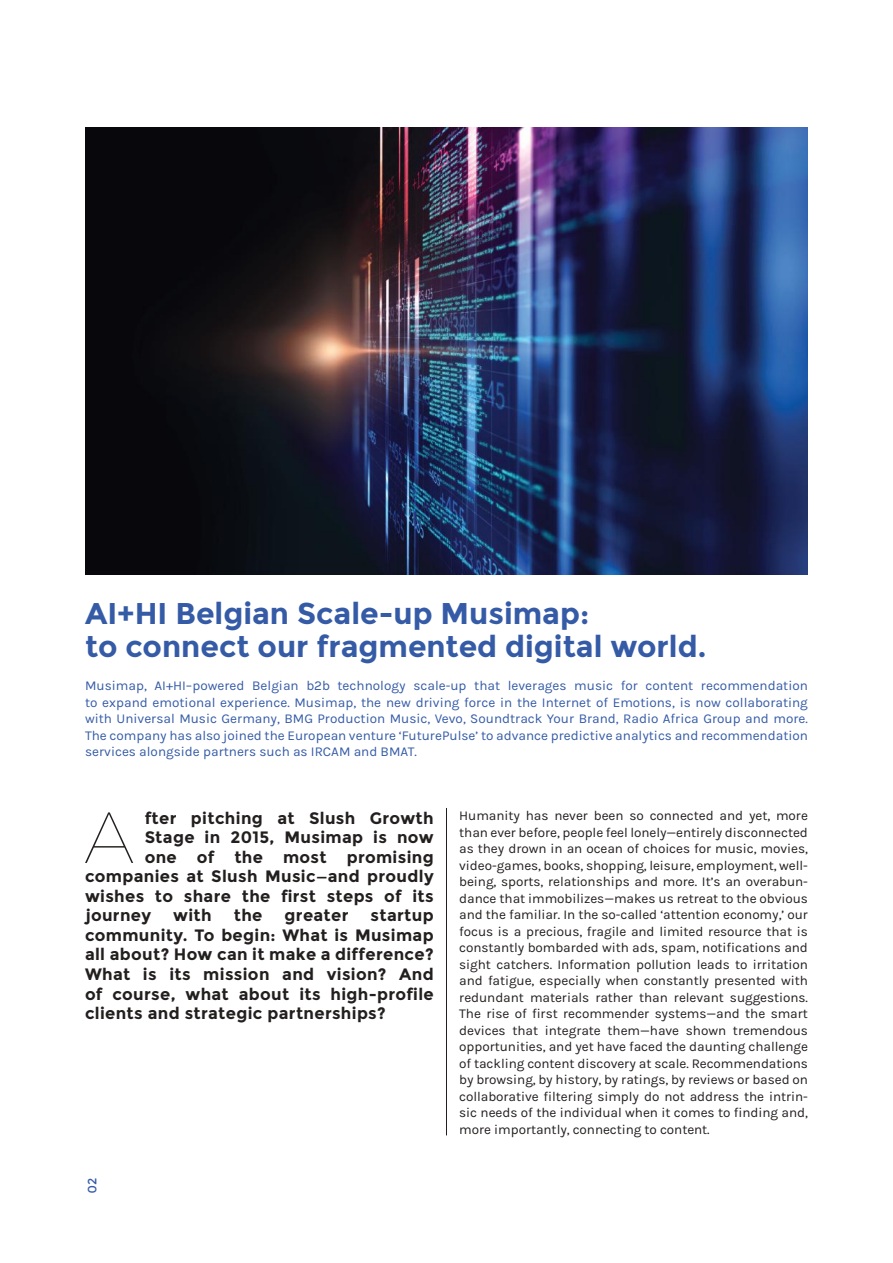
<style>
.page{position:relative;width:893px;height:1263px;background:#fff}
.page>*{position:absolute;margin:0;border:0;box-sizing:border-box;transform-origin:0 0}
.t1{font:100 72.3px "Montserrat";color:#241f1f}
.t2{font:700 30px/33px "Montserrat";color:#355ba7}
.t3{font:700 16.5px/19.5px "Montserrat";letter-spacing:.02em;color:#241f1f;text-align:justify}
.t4{font:13.5px/16.5px "Karla";letter-spacing:-.005em;color:#241f1f;text-align:justify}
.t5{font:13.5px/16.5px "Karla";color:#355ba7;text-align:justify}
.t6{font:12px "Montserrat";color:#355ba7}
</style>
<div class="page">
<img style="left:85px;top:128px;width:723px;height:446px">
<hr style="left:446px;top:808px;width:1px;height:327px;background:#241f1f">
<h2 class="t2" style="left:85px;top:597px;width:623px">AI+HI Belgian Scale-up Musimap:<br>to connect our fragmented digital world.</h2>
<p class="t5" style="left:85px;top:678px;width:724px">Musimap, AI+HI–powered Belgian b2b technology scale-up that leverages music for content recommendation to expand emotional experience. Musimap, the new driving force in the Internet of Emotions, is now collaborating with Universal Music Germany, BMG Production Music, Vevo, Soundtrack Your Brand, Radio Africa Group and more.<br>The company has also joined the European venture ‘FuturePulse’ to advance predictive analytics and recommendation services alongside partners such as IRCAM and BMAT.</p>
<h1 class="t1" style="left:84px;top:785px;width:51px">A</h1>
<p class="t3" style="left:145px;top:808px;width:291px">fter pitching at Slush Growth</p>
<p class="t3" style="left:145px;top:828px;width:291px">Stage in 2015, Musimap is now</p>
<p class="t3" style="left:145px;top:847px;width:290px">one of the most promising</p>
<p class="t3" style="left:85px;top:867px;width:350px">companies at Slush Music—and proudly</p>
<p class="t3" style="left:85px;top:886px;width:350px">wishes to share the first steps of its</p>
<p class="t3" style="left:85px;top:906px;width:68px">journey</p>
<p class="t3" style="left:173px;top:906px;width:40px">with</p>
<p class="t3" style="left:234px;top:906px;width:30px">the</p>
<p class="t3" style="left:285px;top:906px;width:65px">greater</p>
<p class="t3" style="left:85px;top:906px;width:350px;text-indent:286px">startup community. To begin: What is Musimap all about? How can it make a difference?<br>What is its mission and vision? And of course, what about its high-profile clients and strategic partnerships?</p>
<p class="t6" style="left:85px;top:1193px;width:16px;rotate:-90deg">02</p>
<p class="t4" style="left:459px;top:808px;width:350px">Humanity has never been so connected and yet, more than ever before, people feel lonely—entirely disconnected as they drown in an ocean of choices for music, movies, video-games, books, shopping, leisure, employment, well&shy;being, sports, relationships and more. It’s an overabun&shy;dance that immobilizes—makes us retreat to the obvious and the familiar. In the so-called ‘attention economy,’ our focus is a precious, fragile and limited resource that is constantly bombarded with ads, spam, notifications and sight catchers. Information pollution leads to irritation and fatigue, especially when constantly presented with redundant materials rather than relevant suggestions.<br>The rise of first recommender systems—and the smart devices that integrate them—have shown tremendous opportunities, and yet have faced the daunting challenge of tackling content discovery at scale. Recommendations by browsing, by history, by ratings, by reviews or based on collaborative filtering simply do not address the intrin&shy;sic needs of the individual when it comes to finding and, more importantly, connecting to content.</p>
</div>
